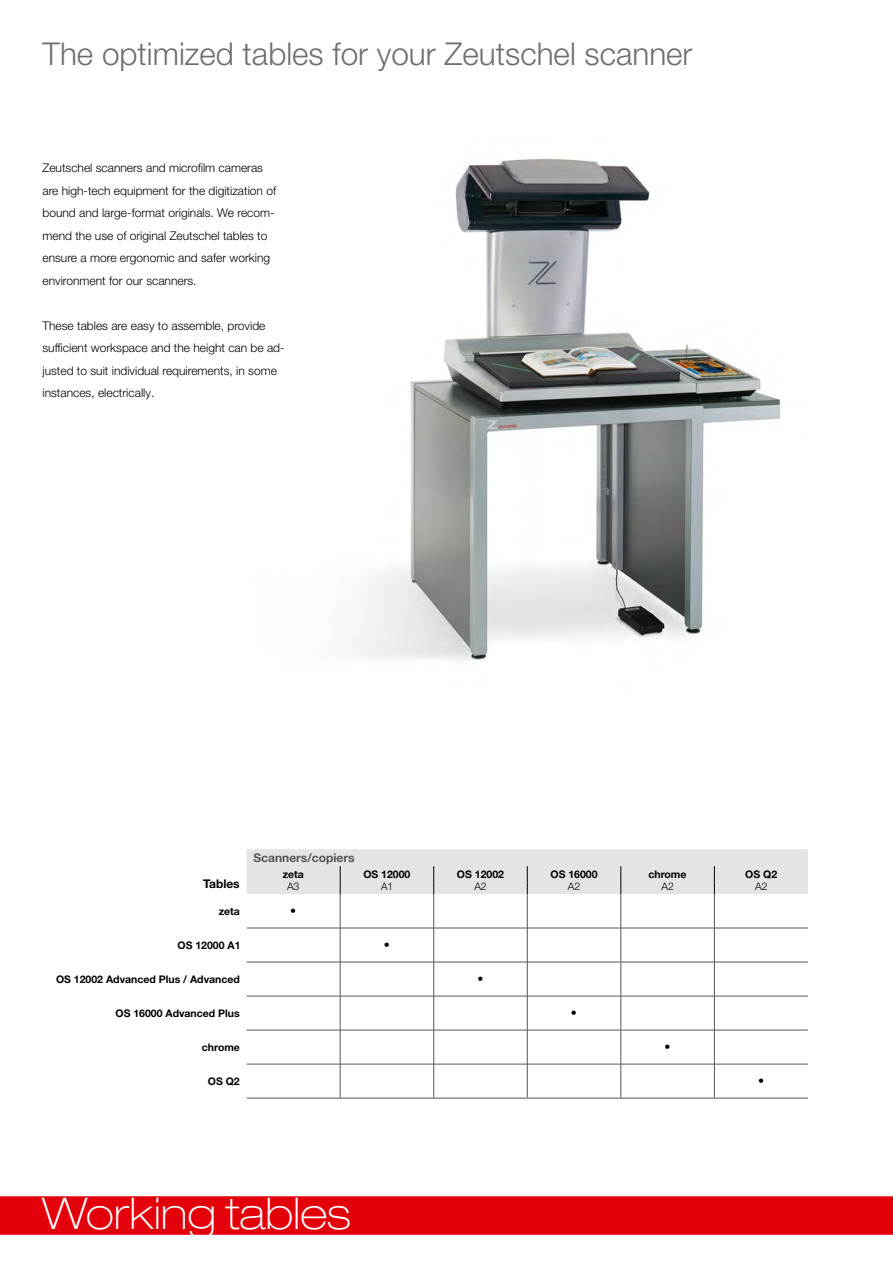
<style>
.page{position:relative;width:893px;height:1263px;background:#fff}
.page>*{position:absolute;margin:0;border:0;box-sizing:border-box;transform-origin:0 0}
.t1{font:100 expanded 43.8px "Helvetica Neue LT Pro";color:#fff}
.t2{font:300 31.5px "Helvetica Neue LT Pro";color:#6e6e6e}
.t3{font:300 12px/22.5px "Helvetica Neue LT Pro";color:#000}
.t4{font:700 12px "Helvetica Neue LT Pro";color:#565655}
.t5{font:700 12px "Helvetica Neue LT Pro";color:#000}
.t6{font:700 10.5px "Helvetica Neue LT Pro";color:#000}
.t7{font:300 10.5px "Helvetica Neue LT Pro";color:#000}
.t8{font:300 10.5px "Helvetica Neue LT Pro";color:#000;scale:.96 1}
</style>
<div class="page">
<img style="left:356px;top:158px;width:425px;height:503px">
<div style="left:0;top:1196px;width:893px;height:39px;background:#e3000b"></div>
<hr style="left:247px;top:928px;width:93px;height:1px;background:#565655">
<hr style="left:340px;top:928px;width:94px;height:1px;background:#565655">
<hr style="left:434px;top:928px;width:93px;height:1px;background:#565655">
<hr style="left:527px;top:928px;width:94px;height:1px;background:#565655">
<hr style="left:621px;top:928px;width:93px;height:1px;background:#565655">
<hr style="left:715px;top:928px;width:93px;height:1px;background:#565655">
<hr style="left:247px;top:962px;width:93px;height:1px;background:#565655">
<hr style="left:340px;top:962px;width:94px;height:1px;background:#565655">
<hr style="left:434px;top:962px;width:93px;height:1px;background:#565655">
<hr style="left:527px;top:962px;width:94px;height:1px;background:#565655">
<hr style="left:621px;top:962px;width:93px;height:1px;background:#565655">
<hr style="left:715px;top:962px;width:93px;height:1px;background:#565655">
<hr style="left:247px;top:996px;width:93px;height:1px;background:#565655">
<hr style="left:340px;top:996px;width:94px;height:1px;background:#565655">
<hr style="left:434px;top:996px;width:93px;height:1px;background:#565655">
<hr style="left:527px;top:996px;width:94px;height:1px;background:#565655">
<hr style="left:621px;top:996px;width:93px;height:1px;background:#565655">
<hr style="left:715px;top:996px;width:93px;height:1px;background:#565655">
<hr style="left:247px;top:1030px;width:93px;height:1px;background:#565655">
<hr style="left:340px;top:1030px;width:94px;height:1px;background:#565655">
<hr style="left:434px;top:1030px;width:93px;height:1px;background:#565655">
<hr style="left:527px;top:1030px;width:94px;height:1px;background:#565655">
<hr style="left:621px;top:1030px;width:93px;height:1px;background:#565655">
<hr style="left:715px;top:1030px;width:93px;height:1px;background:#565655">
<hr style="left:247px;top:1064px;width:93px;height:1px;background:#565655">
<hr style="left:340px;top:1064px;width:94px;height:1px;background:#565655">
<hr style="left:434px;top:1064px;width:93px;height:1px;background:#565655">
<hr style="left:527px;top:1064px;width:94px;height:1px;background:#565655">
<hr style="left:621px;top:1064px;width:93px;height:1px;background:#565655">
<hr style="left:715px;top:1064px;width:93px;height:1px;background:#565655">
<hr style="left:247px;top:1098px;width:93px;height:1px;background:#565655">
<hr style="left:340px;top:1098px;width:94px;height:1px;background:#565655">
<hr style="left:434px;top:1098px;width:93px;height:1px;background:#565655">
<hr style="left:527px;top:1098px;width:94px;height:1px;background:#565655">
<hr style="left:621px;top:1098px;width:93px;height:1px;background:#565655">
<hr style="left:714px;top:1098px;width:94px;height:1px;background:#565655">
<div style="left:247px;top:849px;width:561px;height:45px;background:#e4e4e4"></div>
<hr style="left:340px;top:894px;width:1px;height:34px;background:#565655">
<hr style="left:433px;top:894px;width:1px;height:34px;background:#565655">
<hr style="left:527px;top:894px;width:1px;height:34px;background:#565655">
<hr style="left:621px;top:894px;width:1px;height:34px;background:#565655">
<hr style="left:714px;top:894px;width:1px;height:34px;background:#565655">
<hr style="left:340px;top:928px;width:1px;height:34px;background:#565655">
<hr style="left:433px;top:928px;width:1px;height:34px;background:#565655">
<hr style="left:527px;top:928px;width:1px;height:34px;background:#565655">
<hr style="left:621px;top:928px;width:1px;height:34px;background:#565655">
<hr style="left:714px;top:928px;width:1px;height:34px;background:#565655">
<hr style="left:340px;top:962px;width:1px;height:34px;background:#565655">
<hr style="left:433px;top:962px;width:1px;height:34px;background:#565655">
<hr style="left:527px;top:962px;width:1px;height:34px;background:#565655">
<hr style="left:621px;top:962px;width:1px;height:34px;background:#565655">
<hr style="left:714px;top:962px;width:1px;height:34px;background:#565655">
<hr style="left:340px;top:996px;width:1px;height:34px;background:#565655">
<hr style="left:433px;top:996px;width:1px;height:34px;background:#565655">
<hr style="left:527px;top:996px;width:1px;height:34px;background:#565655">
<hr style="left:621px;top:996px;width:1px;height:34px;background:#565655">
<hr style="left:714px;top:996px;width:1px;height:34px;background:#565655">
<hr style="left:340px;top:1030px;width:1px;height:34px;background:#565655">
<hr style="left:433px;top:1030px;width:1px;height:34px;background:#565655">
<hr style="left:527px;top:1030px;width:1px;height:34px;background:#565655">
<hr style="left:621px;top:1030px;width:1px;height:34px;background:#565655">
<hr style="left:714px;top:1030px;width:1px;height:34px;background:#565655">
<hr style="left:340px;top:1064px;width:1px;height:34px;background:#565655">
<hr style="left:433px;top:1064px;width:1px;height:34px;background:#565655">
<hr style="left:527px;top:1064px;width:1px;height:34px;background:#565655">
<hr style="left:621px;top:1064px;width:1px;height:34px;background:#565655">
<hr style="left:714px;top:1064px;width:1px;height:34px;background:#565655">
<p class="t2" style="left:43px;top:35px;width:651px">The optimized tables for your Zeutschel scanner</p>
<p class="t3" style="left:43px;top:156px;width:235px">Zeutschel scanners and microfilm cameras are high-tech equipment for the digitization of bound and large-format originals. We recom&shy;mend the use of original Zeutschel tables to ensure a more ergonomic and safer working environment for our scanners.</p>
<p class="t3" style="left:43px;top:314px;width:244px">These tables are easy to assemble, provide sufficient workspace and the height can be ad&shy;justed to suit individual requirements, in some instances, electrically.</p>
<p class="t5" style="left:203px;top:876px;width:38px">Tables</p>
<p class="t4" style="left:254px;top:850px;width:102px">Scanners/copiers</p>
<p class="t6" style="left:283px;top:868px;width:23px">zeta</p>
<p class="t6" style="left:363px;top:868px;width:49px">OS 12000</p>
<p class="t6" style="left:457px;top:868px;width:49px">OS 12002</p>
<p class="t6" style="left:550px;top:868px;width:49px">OS 16000</p>
<p class="t6" style="left:648px;top:868px;width:40px">chrome</p>
<p class="t6" style="left:745px;top:868px;width:33px">OS Q2</p>
<p class="t7" style="left:287px;top:879px;width:14px">A3</p>
<p class="t8" style="left:381px;top:879px;width:14px">A1</p>
<p class="t7" style="left:474px;top:879px;width:14px">A2</p>
<p class="t7" style="left:568px;top:879px;width:14px">A2</p>
<p class="t7" style="left:661px;top:879px;width:14px">A2</p>
<p class="t7" style="left:755px;top:879px;width:14px">A2</p>
<p class="t6" style="left:219px;top:904px;width:23px">zeta</p>
<p class="t3" style="left:290px;top:899px;width:7px">•</p>
<p class="t6" style="left:178px;top:938px;width:65px">OS 12000 A1</p>
<p class="t3" style="left:384px;top:933px;width:7px">•</p>
<p class="t6" style="left:56px;top:972px;width:185px">OS 12002 Advanced Plus / Advanced</p>
<p class="t3" style="left:477px;top:967px;width:7px">•</p>
<p class="t6" style="left:116px;top:1006px;width:126px">OS 16000 Advanced Plus</p>
<p class="t3" style="left:571px;top:1001px;width:7px">•</p>
<p class="t6" style="left:202px;top:1040px;width:40px">chrome</p>
<p class="t3" style="left:664px;top:1035px;width:7px">•</p>
<p class="t6" style="left:208px;top:1074px;width:33px">OS Q2</p>
<p class="t3" style="left:758px;top:1069px;width:7px">•</p>
<p class="t1" style="left:43px;top:1186px;width:310px">Working tables</p>
</div>
